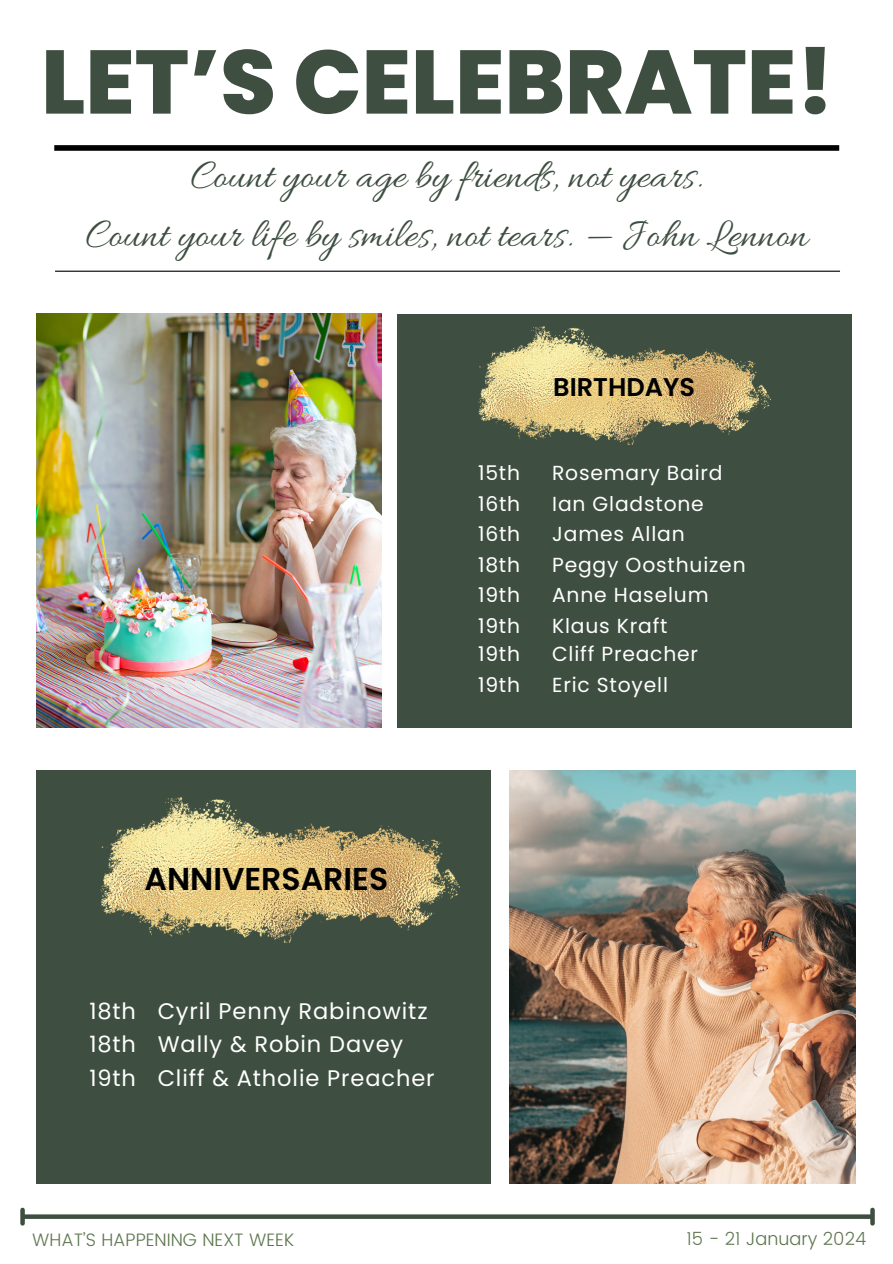
<style>
.page{position:relative;width:893px;height:1264px;background:#fff}
.page>*{position:absolute;margin:0;border:0;box-sizing:border-box;transform-origin:0 0}
.t1{font:800 90px "Poppins";color:#3e4e40}
.t2{font:42px "Allura";color:#3e4e40}
.t3{font:600 31.5px "Poppins";color:#000}
.t4{font:600 25.65px "Poppins";color:#000}
.t5{font:22.5px "Poppins";letter-spacing:.04em;color:#fff}
.t6{font:20.25px "Poppins";letter-spacing:.04em;color:#fff}
.t7{font:300 18px "Poppins";color:#5e764e}
</style>
<div class="page">
<img style="left:36px;top:314px;width:346px;height:413px">
<img style="left:509px;top:770px;width:345px;height:413px">
<hr style="left:55px;top:271px;width:785px;height:1px;background:#000">
<div style="left:54px;top:145px;width:785px;height:6px;background:#000"></div>
<div style="left:396px;top:314px;width:455px;height:413px;background:#3e4e40"></div>
<img style="left:478px;top:326px;width:292px;height:118px">
<div style="left:36px;top:770px;width:455px;height:413px;background:#3e4e40"></div>
<img style="left:101px;top:797px;width:359px;height:145px">
<svg style="left:25px;top:1214px;width:845px;height:4px;background:#516053"></svg>
<div style="left:20px;top:1209px;width:5px;height:14px;background:#3e4e40"></div>
<svg style="left:870px;top:1209px;width:4px;height:14px"></svg>
<p class="t1" style="left:41px;top:19px;width:794px">LET’S CELEBRATE!</p>
<p class="t2" style="left:191px;top:152px;width:513px">Count your age by friends, not years.</p>
<p class="t2" style="left:86px;top:211px;width:723px">Count your life by smiles, not tears. — John Lennon</p>
<p class="t4" style="left:553px;top:369px;width:143px">BIRTHDAYS</p>
<p class="t6" style="left:478px;top:459px;width:44px">15th</p>
<p class="t6" style="left:552px;top:459px;width:172px">Rosemary Baird</p>
<p class="t6" style="left:478px;top:489px;width:44px">16th</p>
<p class="t6" style="left:552px;top:489px;width:153px">Ian Gladstone</p>
<p class="t6" style="left:478px;top:520px;width:44px">16th</p>
<p class="t6" style="left:552px;top:520px;width:134px">James Allan</p>
<p class="t6" style="left:478px;top:550px;width:44px">18th</p>
<p class="t6" style="left:552px;top:550px;width:195px">Peggy Oosthuizen</p>
<p class="t6" style="left:478px;top:581px;width:44px">19th</p>
<p class="t6" style="left:552px;top:581px;width:158px">Anne Haselum</p>
<p class="t6" style="left:478px;top:611px;width:44px">19th</p>
<p class="t6" style="left:552px;top:611px;width:117px">Klaus Kraft</p>
<p class="t6" style="left:478px;top:640px;width:44px">19th</p>
<p class="t6" style="left:552px;top:640px;width:147px">Cliff Preacher</p>
<p class="t6" style="left:478px;top:670px;width:44px">19th</p>
<p class="t6" style="left:552px;top:670px;width:117px">Eric Stoyell</p>
<p class="t3" style="left:144px;top:857px;width:245px">ANNIVERSARIES</p>
<p class="t5" style="left:89px;top:995px;width:340px">18th Cyril Penny Rabinowitz</p>
<p class="t5" style="left:89px;top:1028px;width:315px">18th Wally &amp; Robin Davey</p>
<p class="t5" style="left:89px;top:1062px;width:347px">19th Cliff &amp; Atholie Preacher</p>
<p class="t7" style="left:32px;top:1229px;width:263px">WHAT’S HAPPENING NEXT WEEK</p>
<p class="t7" style="left:686px;top:1228px;width:181px">15 - 21 January 2024</p>
</div>
